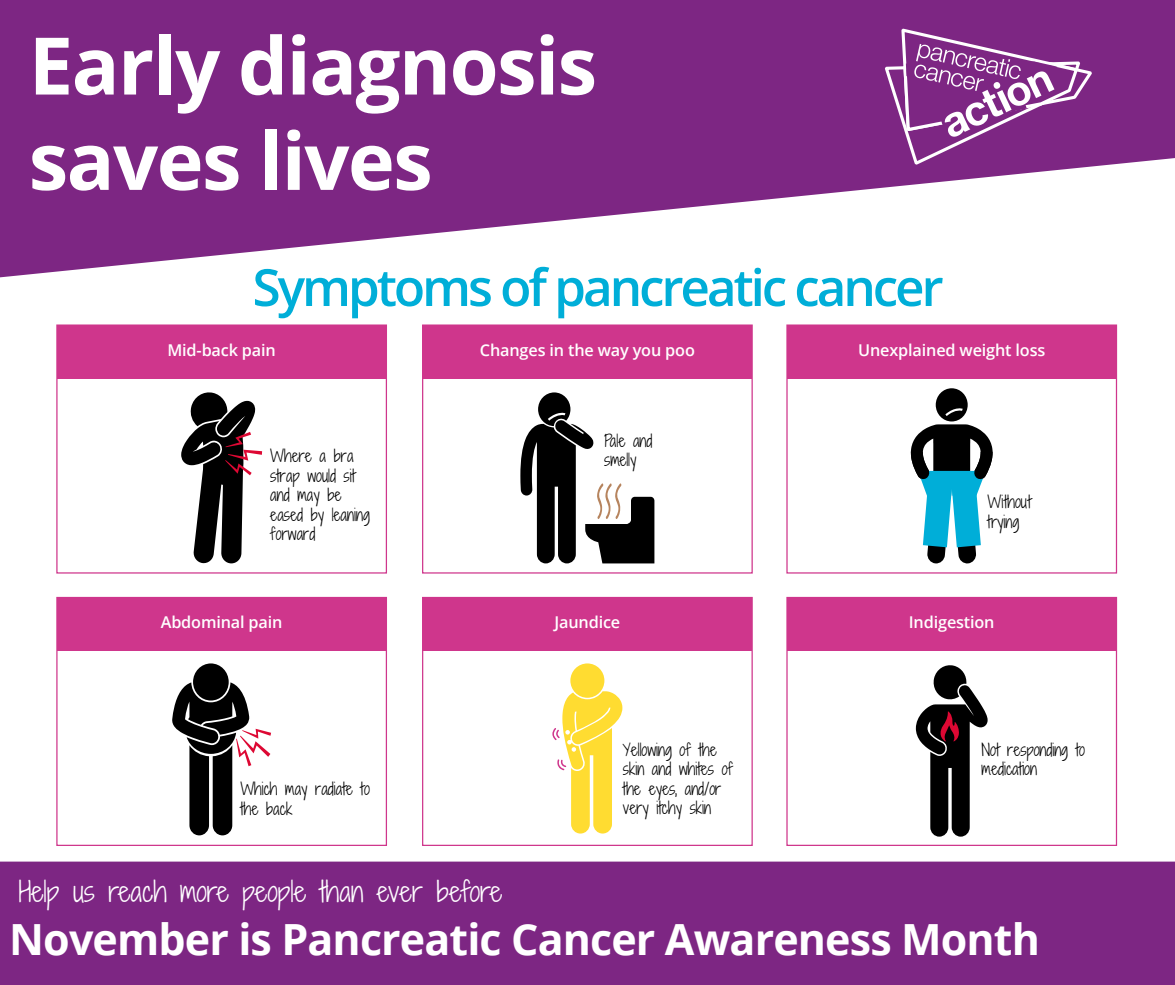
<style>
.page{position:relative;width:1175px;height:985px;background:#fff}
.page>*{position:absolute;margin:0;border:0;box-sizing:border-box;transform-origin:0 0}
.t1{font:700 79.5px/95.4px "Open Sans";letter-spacing:-.02em;color:#fff}
.t2{font:600 51.25px "Open Sans";letter-spacing:-.06em;color:#00aed8}
.t3{font:700 43px "Open Sans";letter-spacing:-.02em;color:#fff}
.t4{font:27.12px "Shadows Into Light Two";color:#fff}
.t5{font:16.25px/19.5px "Shadows Into Light Two";color:#000;scale:.94 1}
.t6{font:600 16.25px "Open Sans";letter-spacing:-.01em;color:#fff}
</style>
<div class="page">
<div style="left:422px;top:597px;width:331px;height:249px;background:#fff;border:1px solid #cf368c"></div>
<div style="left:786px;top:597px;width:331px;height:249px;background:#fff;border:1px solid #cf368c"></div>
<div style="left:422px;top:324px;width:331px;height:250px;background:#fff;border:1px solid #cf368c"></div>
<div style="left:423px;top:325px;width:329px;height:54px;background:#cf368c"></div>
<div style="left:787px;top:325px;width:329px;height:54px;background:#cf368c"></div>
<div style="left:56px;top:324px;width:331px;height:250px;background:#fff;border:1px solid #cf368c"></div>
<div style="left:57px;top:325px;width:329px;height:54px;background:#cf368c"></div>
<svg style="left:181px;top:392px;width:81px;height:172px"></svg>
<svg style="left:520px;top:392px;width:134px;height:171px"></svg>
<div style="left:570px;top:663px;width:34px;height:35px;background:#ffdc31;border-radius:50%"></div>
<svg style="left:552px;top:691px;width:70px;height:143px"></svg>
<svg style="left:910px;top:388px;width:83px;height:176px"></svg>
<svg style="left:916px;top:665px;width:72px;height:172px"></svg>
<div style="left:423px;top:598px;width:329px;height:53px;background:#cf368c"></div>
<div style="left:787px;top:598px;width:329px;height:53px;background:#cf368c"></div>
<div style="left:56px;top:597px;width:331px;height:249px;background:#fff;border:1px solid #cf368c"></div>
<div style="left:193px;top:663px;width:36px;height:38px;background:#000;border-radius:50%"></div>
<svg style="left:172px;top:682px;width:99px;height:153px"></svg>
<div style="left:57px;top:598px;width:329px;height:53px;background:#cf368c"></div>
<svg style="left:0;top:0;width:1175px;height:277px;fill:#7d2683"></svg>
<svg style="left:883px;top:28px;width:211px;height:217px"></svg>
<div style="left:0;top:862px;width:1175px;height:123px;background:#7d2683"></div>
<h1 class="t1" style="left:29px;top:16px;width:570px">Early diagnosis saves lives</h1>
<h2 class="t2" style="left:252px;top:252px;width:693px">Symptoms of pancreatic cancer</h2>
<p class="t6" style="left:167px;top:339px;width:110px">Mid-back pain</p>
<p class="t6" style="left:480px;top:339px;width:217px">Changes in the way you poo</p>
<p class="t6" style="left:858px;top:339px;width:189px">Unexplained weight loss</p>
<p class="t5" style="left:270px;top:446px;width:107px">Where a bra strap would sit and may be eased by leaning forward</p>
<p class="t5" style="left:604px;top:431px;width:53px">Pale and smelly</p>
<p class="t5" style="left:988px;top:492px;width:48px">Without trying</p>
<p class="t6" style="left:161px;top:611px;width:123px">Abdominal pain</p>
<p class="t6" style="left:554px;top:611px;width:67px">Jaundice</p>
<p class="t6" style="left:909px;top:611px;width:87px">Indigestion</p>
<p class="t5" style="left:240px;top:779px;width:139px">Which may radiate to the back</p>
<p class="t5" style="left:623px;top:740px;width:119px">Yellowing of the skin and whites of the eyes, and/or very itchy skin</p>
<p class="t5" style="left:982px;top:740px;width:112px">Not responding to medication</p>
<h3 class="t4" style="left:19px;top:872px;width:485px">Help us reach more people than ever before</h3>
<h3 class="t3" style="left:9px;top:909px;width:1032px">November is Pancreatic Cancer Awareness Month</h3>
</div>
